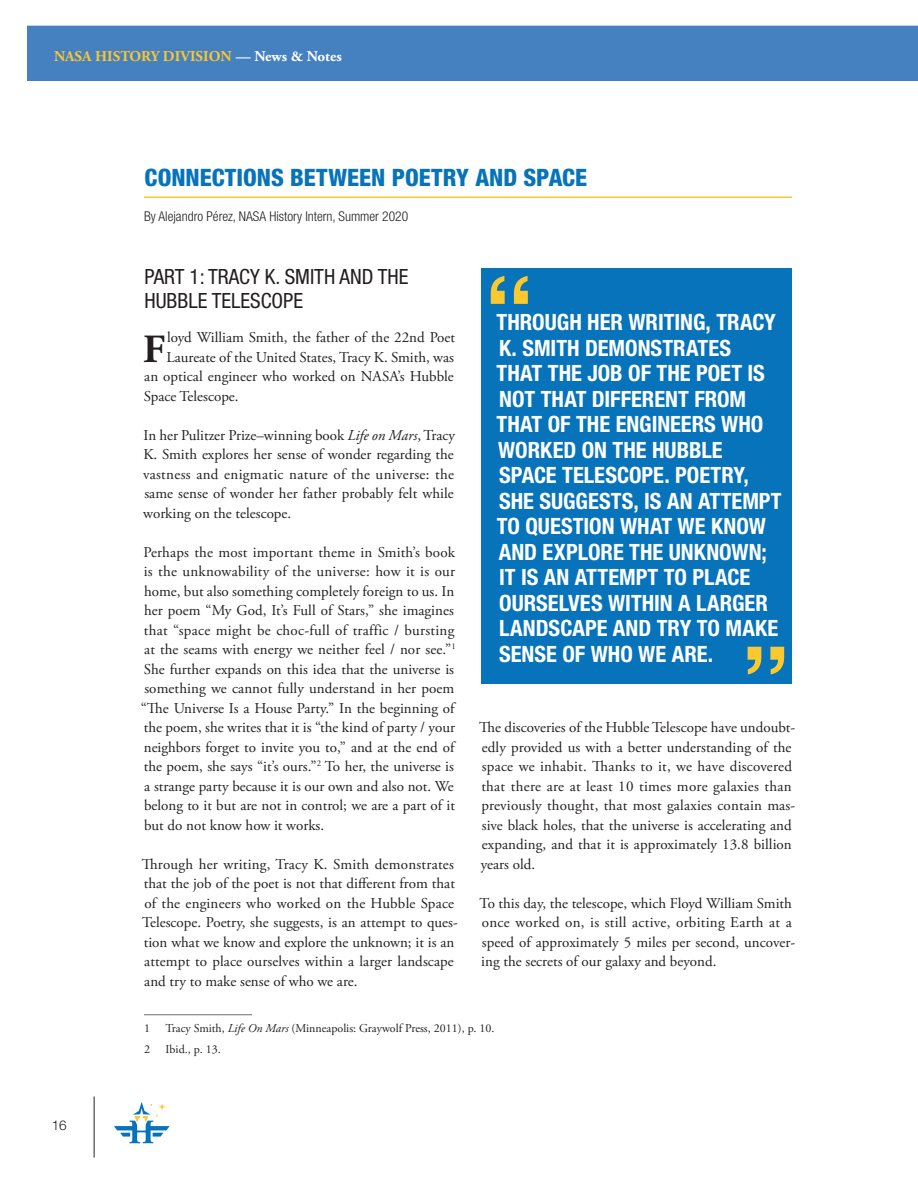
<style>
.page{position:relative;width:918px;height:1188px;background:#fff}
.page>*{position:absolute;margin:0;border:0;box-sizing:border-box;transform-origin:0 0}
.Body_First{font:700 39.9px "Adobe Garamond Pro";color:#231f20}
.H1A_Article_Title{font:800 condensed 24px "Helvetica Neue LT Std";color:#0673ba}
.Pullquote{font:700 condensed 22.5px/25.5px "Helvetica Neue LT Std";color:#fff}
.t1{font:condensed 21px/24px "Helvetica Neue LT Std";color:#231f20}
.Body{font:15px/19.5px "Adobe Garamond Pro";letter-spacing:.005em;color:#231f20}
.Body_First-2{font:15px "Adobe Garamond Pro";color:#231f20}
.t2{font:700 15px "Adobe Garamond Pro";color:#fac82f}
.Credits_under_H1{font:300 condensed 13.5px "Helvetica Neue LT Std";color:#231f20}
.t3{font:300 13.5px "Helvetica Neue LT Std";color:#231f20}
.Footnote{font:12px "Adobe Garamond Pro";color:#231f20}
.s1{color:#fff}
.s2{font-style:italic}
</style>
<div class="page">
<hr style="left:94px;top:1097px;width:1px;height:60px;background:#231f20">
<div style="left:27px;top:26px;width:891px;height:55px;background:#4580c1"></div>
<hr style="left:144px;top:196px;width:648px;height:2px;background:#fac82f">
<hr style="left:144px;top:1014px;width:108px;height:1px;background:#6c6d70">
<div style="left:482px;top:268px;width:310px;height:416px;background:#0673ba"></div>
<svg style="left:748px;top:647px;width:36px;height:27px"></svg>
<svg style="left:491px;top:276px;width:37px;height:28px"></svg>
<svg style="left:114px;top:1102px;width:56px;height:41px"></svg>
<p class="t2" style="left:54px;top:47px;width:289px">NASA HISTORY DIVISION <span class="s1">— News &amp; Notes</span></p>
<h1 class="H1A_Article_Title" style="left:145px;top:163px;width:444px">CONNECTIONS BETWEEN POETRY AND SPACE</h1>
<p class="Credits_under_H1" style="left:144px;top:208px;width:266px">By Alejandro Pérez, NASA History Intern, Summer 2020</p>
<h2 class="t1" style="left:144px;top:264px;width:265px">PART 1: TRACY K. SMITH AND THE<br>HUBBLE TELESCOPE</h2>
<p class="Body_First" style="left:143px;top:326px;width:23px">F</p>
<p class="Body_First-2" style="left:167px;top:328px;width:289px">loyd William Smith, the father of the 22nd Poet</p>
<p class="Body_First-2" style="left:166px;top:348px;width:289px">Laureate of the United States, Tracy K. Smith, was</p>
<p class="Body_First-2" style="left:144px;top:367px;width:311px">an optical engineer who worked on NASA’s Hubble</p>
<p class="Body_First-2" style="left:144px;top:387px;width:96px">Space Telescope.</p>
<p class="Body" style="left:143px;top:426px;width:314px;text-align:justify">In her Pulitzer Prize–winning book <span class="s2">Life on Mars</span>, Tracy K. Smith explores her sense of wonder regarding the vastness and enigmatic nature of the universe: the same sense of wonder her father probably felt while working on the telescope.</p>
<p class="Body" style="left:143px;top:543px;width:314px">Perhaps the most important theme in Smith’s book is the unknowability of the universe: how it is our home, but also something completely foreign to us. In her poem “My God, It’s Full of Stars,” she imagines that “space might be choc-full of traffic / bursting at the seams with energy we neither feel / nor see.”<sup>1</sup></p>
<p class="Body" style="left:141px;top:660px;width:316px;text-align:justify">She further expands on this idea that the universe is something we cannot fully understand in her poem “The Universe Is a House Party.” In the beginning of the poem, she writes that it is “the kind of party / your neighbors forget to invite you to,” and at the end of the poem, she says “it’s ours.”<sup>2</sup> To her, the universe is</p>
<p class="Body" style="left:144px;top:777px;width:312px;text-align:justify">a strange party because it is our own and also not. We belong to it but are not in control; we are a part of it but do not know how it works.</p>
<p class="Body" style="left:142px;top:855px;width:318px">Through her writing, Tracy K. Smith demonstrates that the job of the poet is not that different from that of the engineers who worked on the Hubble Space Telescope. Poetry, she suggests, is an attempt to ques&shy;tion what we know and explore the unknown; it is an attempt to place ourselves within a larger landscape and try to make sense of who we are.</p>
<p class="Pullquote" style="left:497px;top:309px;width:287px">THROUGH HER WRITING, TRACY<br>K. SMITH DEMONSTRATES<br>THAT THE JOB OF THE POET IS<br>NOT THAT DIFFERENT FROM<br>THAT OF THE ENGINEERS WHO<br>WORKED ON THE HUBBLE<br>SPACE TELESCOPE. POETRY,<br>SHE SUGGESTS, IS AN ATTEMPT<br>TO QUESTION WHAT WE KNOW<br>AND EXPLORE THE UNKNOWN;<br>IT IS AN ATTEMPT TO PLACE<br>OURSELVES WITHIN A LARGER<br>LANDSCAPE AND TRY TO MAKE<br>SENSE OF WHO WE ARE.</p>
<p class="Body" style="left:479px;top:718px;width:318px">The discoveries of the Hubble Telescope have undoubt&shy;edly provided us with a better understanding of the space we inhabit. Thanks to it, we have discovered that there are at least 10 times more galaxies than previously thought, that most galaxies contain mas&shy;sive black holes, that the universe is accelerating and expanding, and that it is approximately 13.8 billion years old.</p>
<p class="Body" style="left:480px;top:894px;width:317px">To this day, the telescope, which Floyd William Smith once worked on, is still active, orbiting Earth at a speed of approximately 5 miles per second, uncover&shy;ing the secrets of our galaxy and beyond.</p>
<p class="Footnote" style="left:144px;top:1021px;width:7px">1</p>
<p class="Footnote" style="left:166px;top:1021px;width:330px">Tracy Smith, <span class="s2">Life On Mars</span> (Minneapolis: Graywolf Press, 2011), p. 10.</p>
<p class="t3" style="left:52px;top:1117px;width:17px">16</p>
<p class="Footnote" style="left:144px;top:1042px;width:7px">2</p>
<p class="Footnote" style="left:166px;top:1042px;width:57px">Ibid., p. 13.</p>
</div>
